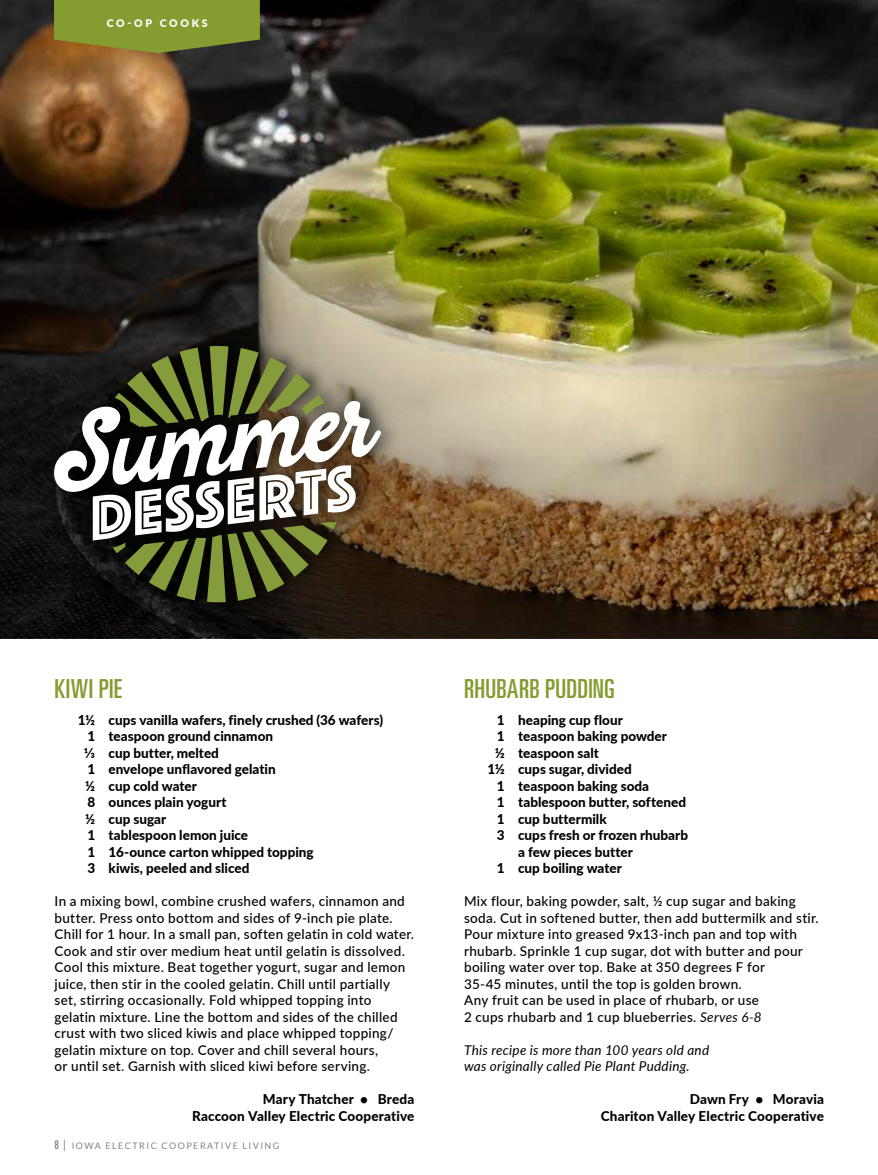
<style>
.page{position:relative;width:878px;height:1175px;background:#fff}
.page>*{position:absolute;margin:0;border:0;box-sizing:border-box;transform-origin:0 0}
.t1{font:ultra-condensed 26.25px "Univers";letter-spacing:.01em;color:#849c30}
.t2{font:500 13.5px/16.5px "Lato";letter-spacing:.02em;color:#000}
.t3{font:800 13.5px/16.5px "Lato";color:#000;text-align:right}
.t4{font:italic 13.5px/16.5px "Lato";letter-spacing:.02em;color:#000}
.t5{font:900 10.5px "Lato";letter-spacing:.26em;color:#fff}
.t6{font:9px "Lato";letter-spacing:.16em;color:#808285}
.s1{font-family:"Univers";font-stretch:ultra-condensed;font-size:12px}
.s2{font-size:12px}
.s3{font-weight:400;font-style:italic}
</style>
<div class="page">
<img style="left:0;top:0;width:878px;height:638px">
<svg style="left:54px;top:0;width:206px;height:53px;background:#7f912f"></svg>
<div style="left:46px;top:330px;width:356px;height:287px;background:#000;opacity:.75"></div>
<svg style="left:54px;top:346px;width:327px;height:256px"></svg>
<p class="t5" style="left:107px;top:15px;width:102px">CO-OP COOKS</p>
<h1 class="t1" style="left:55px;top:673px;width:69px">KIWI PIE</h1>
<p class="t3" style="left:84px;top:711px;width:301px;text-align:left;text-indent:-6px">1½ cups vanilla wafers, finely crushed (36 wafers)<br>1 teaspoon ground cinnamon<br>1/3 cup butter, melted<br>1 envelope unflavored gelatin<br>½ cup cold water<br>8 ounces plain yogurt<br>½ cup sugar<br>1 tablespoon lemon juice<br>1 16-ounce carton whipped topping<br>3 kiwis, peeled and sliced</p>
<p class="t2" style="left:55px;top:892px;width:361px">In a mixing bowl, combine crushed wafers, cinnamon and butter. Press onto bottom and sides of 9-inch pie plate.<br>Chill for 1 hour. In a small pan, soften gelatin in cold water.<br>Cook and stir over medium heat until gelatin is dissolved.<br>Cool this mixture. Beat together yogurt, sugar and lemon juice, then stir in the cooled gelatin. Chill until partially set, stirring occasionally. Fold whipped topping into gelatin mixture. Line the bottom and sides of the chilled crust with two sliced kiwis and place whipped topping/ gelatin mixture on top. Cover and chill several hours,<br>or until set. Garnish with sliced kiwi before serving.</p>
<p class="t3" style="left:192px;top:1090px;width:224px">Mary Thatcher • Breda<br>Raccoon Valley Electric Cooperative</p>
<p class="t6" style="left:55px;top:1141px;width:226px"><span class="s1">8</span> <span class="s2">|</span> IOWA ELECTRIC COOPERATIVE LIVING</p>
<h1 class="t1" style="left:464px;top:673px;width:152px">RHUBARB PUDDING</h1>
<p class="t3" style="left:497px;top:711px;width:127px">1 heaping cup flour</p>
<p class="t3" style="left:497px;top:727px;width:171px">1 teaspoon baking powder</p>
<p class="t3" style="left:495px;top:744px;width:106px">½ teaspoon salt</p>
<p class="t3" style="left:487px;top:760px;width:146px">1½ cups sugar, divided</p>
<p class="t3" style="left:497px;top:777px;width:154px">1 teaspoon baking soda</p>
<p class="t3" style="left:497px;top:793px;width:191px">1 tablespoon butter, softened</p>
<p class="t3" style="left:497px;top:810px;width:111px">1 cup buttermilk</p>
<p class="t3" style="left:497px;top:826px;width:193px">3 cups fresh or frozen rhubarb</p>
<p class="t3" style="left:518px;top:843px;width:116px">a few pieces butter</p>
<p class="t3" style="left:497px;top:859px;width:126px">1 cup boiling water</p>
<p class="t2" style="left:464px;top:892px;width:356px">Mix flour, baking powder, salt, ½ cup sugar and baking soda. Cut in softened butter, then add buttermilk and stir.<br>Pour mixture into greased 9x13-inch pan and top with rhubarb. Sprinkle 1 cup sugar, dot with butter and pour boiling water over top. Bake at 350 degrees F for<br>35-45 minutes, until the top is golden brown.<br>Any fruit can be used in place of rhubarb, or use<br>2 cups rhubarb and 1 cup blueberries. <span class="s3">Serves 6-8</span></p>
<p class="t4" style="left:464px;top:1041px;width:246px">This recipe is more than 100 years old and was originally called Pie Plant Pudding.</p>
<p class="t3" style="left:601px;top:1090px;width:224px">Dawn Fry • Moravia<br>Chariton Valley Electric Cooperative</p>
</div>
